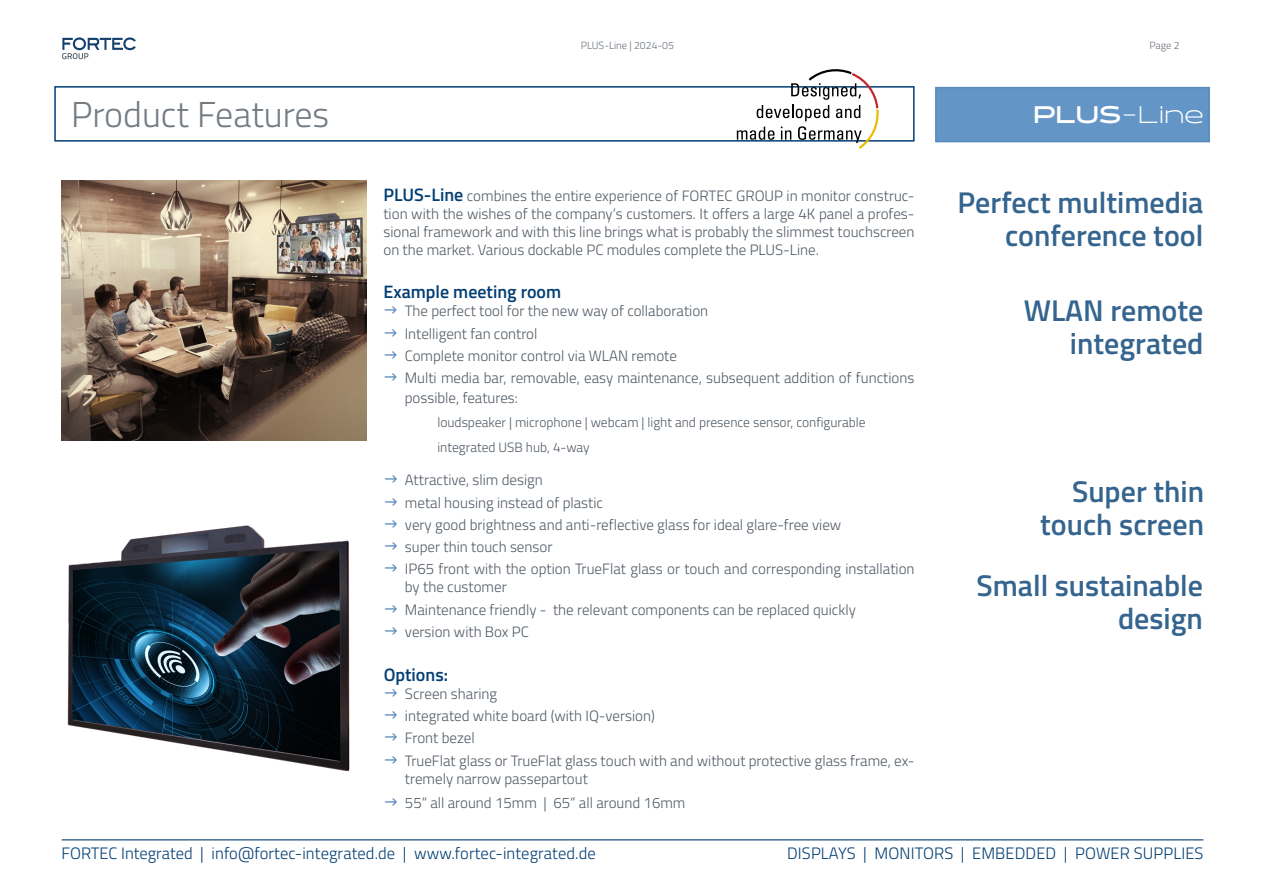
<style>
.page{position:relative;width:1263px;height:893px;background:#fff}
.page>*{position:absolute;margin:0;border:0;box-sizing:border-box;transform-origin:0 0}
.t1{font:300 36px "Titillium Web";color:#737b83}
.t2{font:600 30px/33px "Titillium Web";color:#35658f;text-align:right}
.t3{font:300 24px "Halogen";color:#fff}
.t4{font:600 18px "Titillium Web";color:#023e73}
.t5{font:300 16.5px "Titillium Web";letter-spacing:.005em;color:#023e73}
.t6{font:300 15px/18px "Titillium Web";color:#505a64}
.Aufzählung{font:300 13.5px "Titillium Web";color:#505a64}
.t7{font:300 10.5px "Titillium Web";color:#69717a}
.s1{font-weight:700}
.s2{font-weight:600;font-size:18px;color:#023e73}
</style>
<div class="page">
<svg style="left:62px;top:37px;width:74px;height:22px"></svg>
<hr style="left:62px;top:839px;width:1141px;height:2px;background:#023e73">
<div style="left:935px;top:87px;width:275px;height:55px;background:#6395c7"></div>
<div style="left:54px;top:86px;width:860px;height:56px;border:2px solid #023e73"></div>
<img style="left:62px;top:181px;width:305px;height:259px">
<img style="left:67px;top:525px;width:283px;height:246px">
<svg style="left:737px;top:69px;width:143px;height:80px"></svg>
<p class="t7" style="left:581px;top:38px;width:95px">PLUS-Line | 2024-05</p>
<p class="t7" style="left:1149px;top:38px;width:32px">Page 2</p>
<p class="t1" style="left:71px;top:89px;width:260px">Product Features</p>
<p class="t3" style="left:1034px;top:100px;width:172px"><span class="s1">PLUS</span>-Line</p>
<p class="t6" style="left:383px;top:186px;width:533px;text-align:justify"><span class="s2">PLUS-Line</span> combines the entire experience of FORTEC GROUP in monitor construc&shy;tion with the wishes of the company‘s customers. It offers a large 4K panel a profes&shy;sional framework and with this line brings what is probably the slimmest touchscreen on the market. Various dockable PC modules complete the PLUS-Line.</p>
<p class="t4" style="left:383px;top:278px;width:179px">Example meeting room</p>
<p class="t6" style="left:405px;top:301px;width:305px">The perfect tool for the new way of collaboration</p>
<p class="t6" style="left:405px;top:324px;width:134px">Intelligent fan control</p>
<p class="t6" style="left:405px;top:346px;width:274px">Complete monitor control via WLAN remote</p>
<p class="t6" style="left:405px;top:367px;width:511px;line-height:19.8px">Multi media bar, removable, easy maintenance, subsequent addition of functions possible, features:</p>
<p class="Aufzählung" style="left:437px;top:412px;width:430px">loudspeaker | microphone | webcam | light and presence sensor, configurable</p>
<p class="Aufzählung" style="left:437px;top:437px;width:154px">integrated USB hub, 4-way</p>
<p class="t6" style="left:405px;top:470px;width:139px">Attractive, slim design</p>
<p class="t6" style="left:405px;top:493px;width:200px">metal housing instead of plastic</p>
<p class="t6" style="left:405px;top:515px;width:438px">very good brightness and anti-reflective glass for ideal glare-free view</p>
<p class="t6" style="left:405px;top:537px;width:149px">super thin touch sensor</p>
<p class="t6" style="left:405px;top:559px;width:511px">IP65 front with the option TrueFlat glass or touch and corresponding installation by the customer</p>
<p class="t6" style="left:405px;top:600px;width:452px">Maintenance friendly - the relevant components can be replaced quickly</p>
<p class="t6" style="left:405px;top:622px;width:126px">version with Box PC</p>
<p class="t4" style="left:384px;top:661px;width:66px">Options:</p>
<p class="t6" style="left:405px;top:684px;width:94px">Screen sharing</p>
<p class="t6" style="left:405px;top:706px;width:251px">integrated white board (with IQ-version)</p>
<p class="t6" style="left:405px;top:728px;width:71px">Front bezel</p>
<p class="t6" style="left:405px;top:751px;width:511px">TrueFlat glass or TrueFlat glass touch with and without protective glass frame, ex&shy;tremely narrow passepartout</p>
<p class="t6" style="left:405px;top:793px;width:282px">55“ all around 15mm | 65“ all around 16mm</p>
<p class="t2" style="left:957px;top:184px;width:247px">Perfect multimedia conference tool</p>
<p class="t2" style="left:1024px;top:292px;width:181px">WLAN remote</p>
<p class="t2" style="left:1070px;top:325px;width:135px">integrated</p>
<p class="t2" style="left:1072px;top:474px;width:134px">Super thin</p>
<p class="t2" style="left:1040px;top:507px;width:166px">touch screen</p>
<p class="t2" style="left:976px;top:567px;width:228px">Small sustainable design</p>
<p class="t5" style="left:62px;top:841px;width:536px">FORTEC Integrated | info@fortec-integrated.de | www.fortec-integrated.de</p>
<p class="t5" style="left:787px;top:841px;width:418px">DISPLAYS | MONITORS | EMBEDDED | POWER SUPPLIES</p>
</div>
